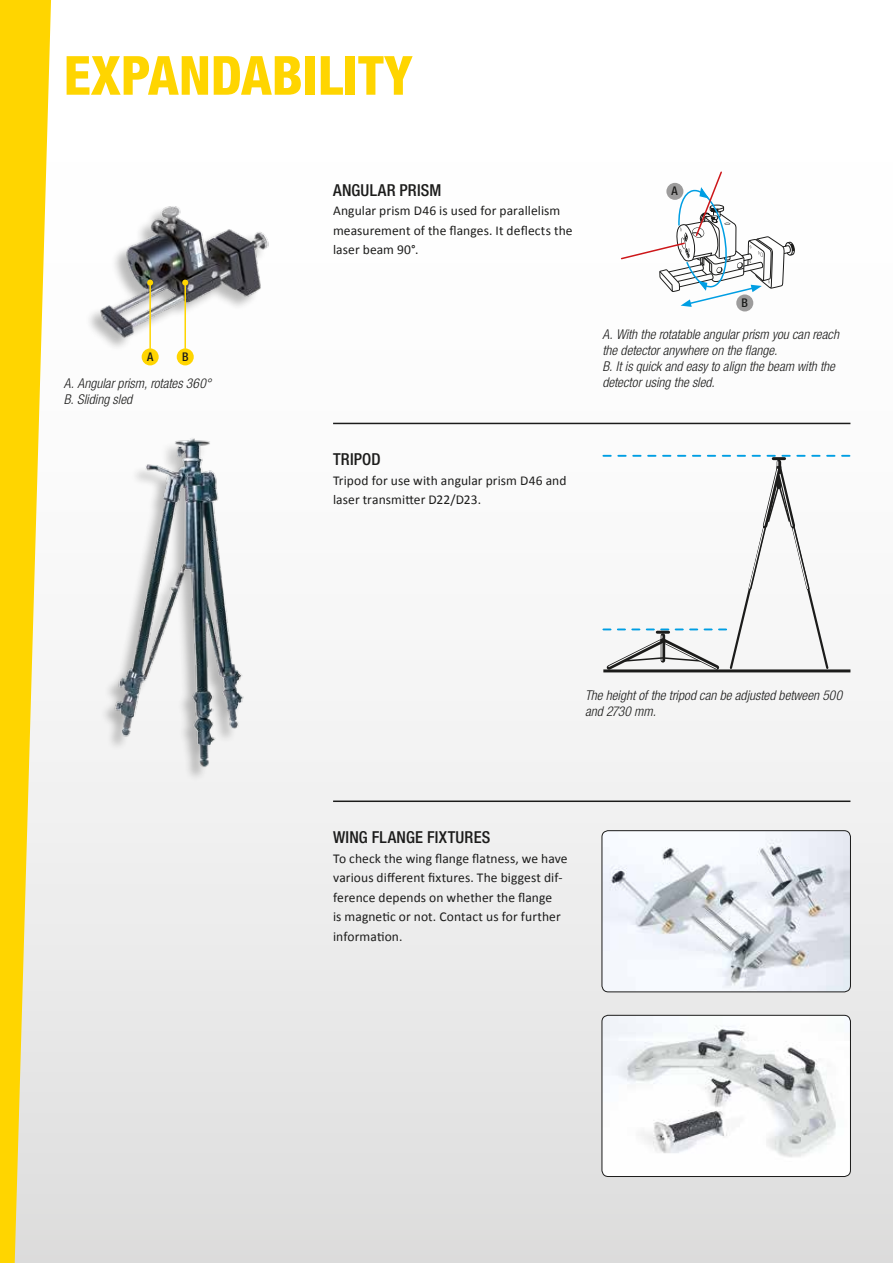
<style>
.page{position:relative;width:893px;height:1263px;background:#fff}
.page>*{position:absolute;margin:0;border:0;box-sizing:border-box;transform-origin:0 0}
.t1{font:800 condensed 54px "Helvetica Neue";color:#ffd500}
.t2{font:500 condensed 16.5px "Helvetica Neue";letter-spacing:.01em;color:#1c1c1b}
.t3{font:13.5px/19.5px "Calibri";letter-spacing:.005em;color:#1c1c1b}
.t4{font:italic 300 condensed 13.5px/16.2px "Helvetica Neue";color:#1c1c1b}
.t5{font:500 condensed 12px "Helvetica Neue";color:#1c1c1b}
</style>
<div class="page">
<div style="left:0;top:0;width:893px;height:1263px;background:linear-gradient(to bottom,#fff,#e2e1e1)"></div>
<svg style="left:0;top:0;width:51px;height:1263px;fill:#ffd500"></svg>
<div style="left:84px;top:207px;width:182px;height:145px;background:#1c1c1b;opacity:.3"></div>
<img style="left:99px;top:201px;width:176px;height:139px">
<hr style="left:333px;top:423px;width:517px;height:1px;background:#1c1c1b">
<hr style="left:333px;top:800px;width:517px;height:2px;background:#1c1c1b">
<hr style="left:149px;top:283px;width:2px;height:66px;background:#ffd500">
<svg style="left:147px;top:280px;width:6px;height:6px"></svg>
<div style="left:142px;top:348px;width:17px;height:17px;background:#ffd500;border-radius:50%"></div>
<hr style="left:184px;top:283px;width:2px;height:66px;background:#ffd500">
<svg style="left:182px;top:280px;width:6px;height:6px"></svg>
<div style="left:177px;top:348px;width:17px;height:17px;background:#ffd500;border-radius:50%"></div>
<div style="left:736px;top:294px;width:17px;height:17px;background:#9d9c9c;border-radius:50%"></div>
<hr style="left:603px;top:669px;width:247px;height:3px;background:#1c1c1b">
<svg style="left:603px;top:455px;width:246px;height:218px"></svg>
<div style="left:99px;top:439px;width:142px;height:343px;background:#f2f2f2"></div>
<img style="left:82px;top:435px;width:194px;height:336px">
<img style="left:602px;top:831px;width:248px;height:161px">
<div style="left:602px;top:830px;width:249px;height:162px;border:1px solid #1c1c1b;border-radius:6px"></div>
<img style="left:602px;top:1015px;width:248px;height:161px">
<div style="left:602px;top:1015px;width:249px;height:162px;border:1px solid #1c1c1b;border-radius:6px"></div>
<svg style="left:620px;top:170px;width:175px;height:137px"></svg>
<h1 class="t1" style="left:64px;top:42px;width:351px">EXPANDABILITY</h1>
<p class="t5" style="left:147px;top:349px;width:8px">A</p>
<p class="t5" style="left:182px;top:349px;width:8px">B</p>
<p class="t4" style="left:64px;top:375px;width:149px">A. Angular prism, rotates 360°<br>B. Sliding sled</p>
<p class="t2" style="left:333px;top:180px;width:110px">ANGULAR PRISM</p>
<p class="t3" style="left:333px;top:201px;width:241px">Angular prism D46 is used for parallelism measurement of the flanges. It deflects the laser beam 90°.</p>
<p class="t2" style="left:333px;top:450px;width:49px">TRIPOD</p>
<p class="t3" style="left:333px;top:471px;width:235px">Tripod for use with angular prism D46 and laser transmitter D22/D23.</p>
<p class="t5" style="left:672px;top:184px;width:8px">A</p>
<p class="t5" style="left:741px;top:295px;width:8px">B</p>
<p class="t4" style="left:602px;top:326px;width:238px">A. With the rotatable angular prism you can reach the detector anywhere on the flange.<br>B. It is quick and easy to align the beam with the detector using the sled.</p>
<p class="t4" style="left:585px;top:687px;width:259px">The height of the tripod can be adjusted between 500 and 2730 mm.</p>
<p class="t2" style="left:333px;top:827px;width:159px">WING FLANGE FIXTURES</p>
<p class="t3" style="left:333px;top:848px;width:236px">To check the wing flange flatness, we have various different fixtures. The biggest dif&shy;ference depends on whether the flange<br>is magnetic or not. Contact us for further information.</p>
</div>
